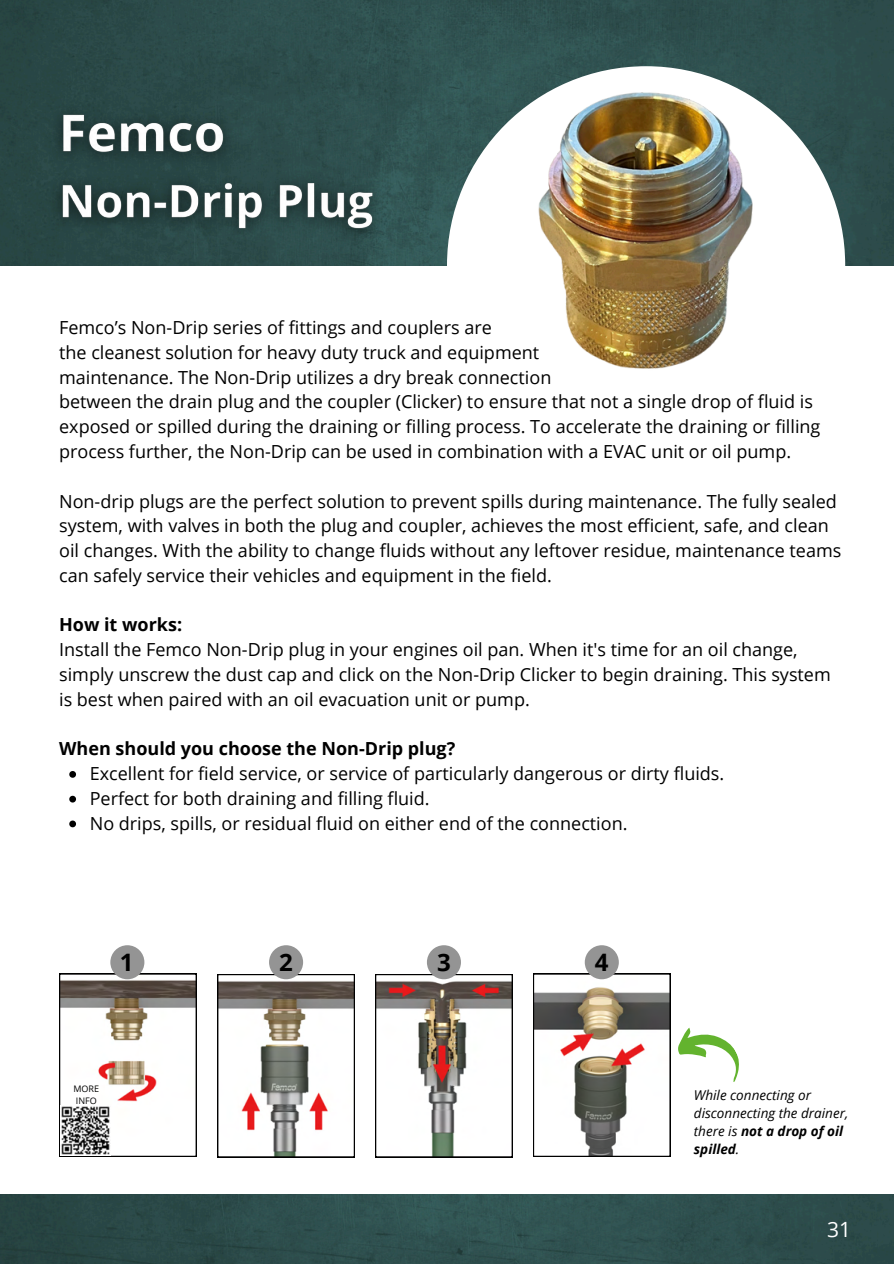
<style>
.page{position:relative;width:894px;height:1264px;background:#fff}
.page>*{position:absolute;margin:0;border:0;box-sizing:border-box;transform-origin:0 0}
.t1{font:700 24px "Open Sans";color:#000}
.t2{font:21px "Open Sans";color:#fff}
.t3{font:18px/24.8px "Open Sans";color:#000}
.t4{font:700 18px "Open Sans";color:#000}
.t5{font:italic 13.5px/18px "Open Sans";color:#000}
.t6{font:9px "Open Sans";color:#000}
.s1{font-weight:700}
</style>
<div class="page">
<img style="left:0;top:0;width:893px;height:266px">
<div style="left:447px;top:66px;width:398px;height:398px;background:#fff;border-radius:50%"></div>
<img style="left:0;top:1194px;width:893px;height:69px">
<svg style="left:69px;top:771px;width:7px;height:6px"></svg>
<svg style="left:69px;top:795px;width:7px;height:7px"></svg>
<svg style="left:69px;top:820px;width:7px;height:7px"></svg>
<svg style="left:217px;top:974px;width:137px;height:183px"></svg>
<div style="left:269px;top:945px;width:34px;height:34px;background:#949494;border-radius:50%"></div>
<svg style="left:59px;top:973px;width:137px;height:183px"></svg>
<div style="left:110px;top:945px;width:34px;height:34px;background:#949494;border-radius:50%"></div>
<svg style="left:375px;top:974px;width:137px;height:183px"></svg>
<div style="left:427px;top:945px;width:34px;height:34px;background:#949494;border-radius:50%"></div>
<div style="left:584px;top:945px;width:34px;height:34px;background:#949494;border-radius:50%"></div>
<svg style="left:533px;top:973px;width:206px;height:183px"></svg>
<img style="left:61px;top:1105px;width:49px;height:50px">
<img style="left:40px;top:93px;width:356px;height:160px">
<img style="left:538px;top:89px;width:216px;height:280px">
<p class="t3" style="left:59px;top:315px;width:762px">Femco’s Non-Drip series of fittings and couplers are<br>the cleanest solution for heavy duty truck and equipment<br>maintenance. The Non-Drip utilizes a dry break connection<br>between the drain plug and the coupler (Clicker) to ensure that not a single drop of fluid is exposed or spilled during the draining or filling process. To accelerate the draining or filling process further, the Non-Drip can be used in combination with a EVAC unit or oil pump.</p>
<h3 class="t3" style="left:59px;top:488px;width:783px">Non-drip plugs are the perfect solution to prevent spills during maintenance. The fully sealed system, with valves in both the plug and coupler, achieves the most efficient, safe, and clean oil changes. With the ability to change fluids without any leftover residue, maintenance teams can safely service their vehicles and equipment in the field.</h3>
<h3 class="t3" style="left:59px;top:612px;width:773px"><span class="s1">How it works:<br></span>Install the Femco Non-Drip plug in your engines oil pan. When it's time for an oil change, simply unscrew the dust cap and click on the Non-Drip Clicker to begin draining. This system is best when paired with an oil evacuation unit or pump.</h3>
<h3 class="t4" style="left:59px;top:736px;width:397px">When should you choose the Non-Drip plug?</h3>
<h2 class="t3" style="left:90px;top:760px;width:636px">Excellent for field service, or service of particularly dangerous or dirty fluids.</h2>
<p class="t3" style="left:90px;top:785px;width:341px">Perfect for both draining and filling fluid.</p>
<p class="t3" style="left:90px;top:810px;width:539px">No drips, spills, or residual fluid on either end of the connection.</p>
<p class="t1" style="left:120px;top:945px;width:15px">1</p>
<p class="t1" style="left:279px;top:945px;width:15px">2</p>
<p class="t1" style="left:437px;top:945px;width:15px">3</p>
<p class="t1" style="left:594px;top:945px;width:15px">4</p>
<p class="t6" style="left:73px;top:1081px;width:27px">MORE</p>
<p class="t6" style="left:76px;top:1093px;width:22px">INFO</p>
<p class="t5" style="left:693px;top:1085px;width:156px">While connecting or disconnecting the drainer, there is <span class="s1">not a drop of oil spilled</span>.</p>
<p class="t2" style="left:826px;top:1213px;width:25px">31</p>
<p class="t2" style="left:832px;top:1213px;width:13px">4</p>
</div>
